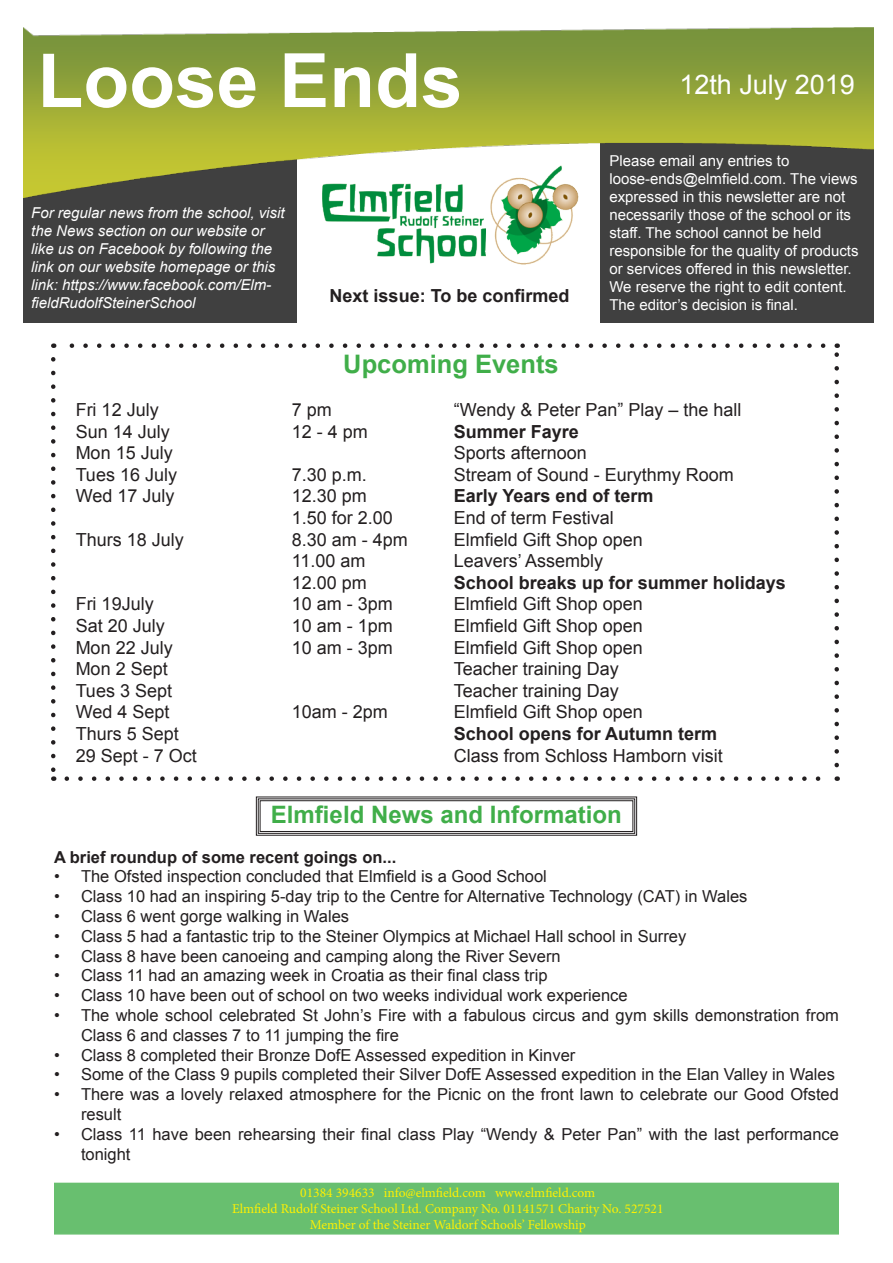
<style>
.page{position:relative;width:893px;height:1263px;background:#fff}
.page>*{position:absolute;margin:0;border:0;box-sizing:border-box;transform-origin:0 0}
.t1{font:700 75px "Arial";color:#fff}
.t2{font:27px "Arial";color:#fff}
.t3{font:700 25.5px "Arial";color:#40ae49}
.t4{font:700 24px "Arial";color:#40ae49}
.t5{font:18px "Arial";color:#231f20}
.t6{font:700 18px "Arial";color:#231f20}
.t7{font:16.5px/19.8px "Arial";color:#231f20}
.t8{font:700 16.5px "Arial";color:#231f20}
.t9{font:15px/18px "Arial";color:#fff}
.t10{font:italic 15px/18px "Arial";color:#fff}
.t11{font:13.5px "Minion Pro";color:#fff101}
</style>
<div class="page">
<div style="left:24px;top:198px;width:273px;height:125px;background:#404040"></div>
<div style="left:601px;top:198px;width:273px;height:125px;background:#404040"></div>
<img style="left:24px;top:27px;width:850px;height:171px">
<div style="left:320px;top:163px;width:258px;height:106px;background:#fff"></div>
<img style="left:322px;top:166px;width:256px;height:99px">
<svg style="left:67px;top:776px;width:754px;height:5px"></svg>
<svg style="left:69px;top:343px;width:754px;height:5px"></svg>
<svg style="left:51px;top:359px;width:5px;height:422px"></svg>
<svg style="left:834px;top:343px;width:5px;height:422px"></svg>
<div style="left:54px;top:1183px;width:785px;height:51px;background:#68bf6f"></div>
<svg style="left:256px;top:796px;width:381px;height:40px"></svg>
<div style="left:258px;top:798px;width:377px;height:36px;border:1px solid #231f20"></div>
<div style="left:260px;top:800px;width:373px;height:32px;border:1px solid #231f20"></div>
<p class="t1" style="left:38px;top:31px;width:427px">Loose Ends</p>
<p class="t10" style="left:31px;top:204px;width:255px">For regular news from the school, visit the News section on our website or like us on Facebook by following the link on our website homepage or this link: https://www.facebook.com/Elm&shy;fieldRudolfSteinerSchool</p>
<p class="t6" style="left:330px;top:284px;width:241px">Next issue: To be confirmed</p>
<p class="t3" style="left:343px;top:347px;width:217px">Upcoming Events</p>
<p class="t2" style="left:679px;top:66px;width:177px">12th July 2019</p>
<p class="t9" style="left:609px;top:152px;width:182px">Please email any entries to</p>
<p class="t9" style="left:609px;top:170px;width:250px">loose-ends@elmfield.com. The views expressed in this newsletter are not necessarily those of the school or its staff. The school cannot be held</p>
<p class="t9" style="left:609px;top:242px;width:251px">responsible for the quality of products or services offered in this newsletter.<br>We reserve the right to edit content.<br>The editor’s decision is final.</p>
<p class="t5" style="left:76px;top:398px;width:85px">Fri 12 July</p>
<p class="t5" style="left:292px;top:398px;width:42px">7 pm</p>
<p class="t5" style="left:454px;top:398px;width:289px">“Wendy &amp; Peter Pan” Play – the hall</p>
<p class="t5" style="left:76px;top:419px;width:96px">Sun 14 July</p>
<p class="t5" style="left:292px;top:419px;width:78px">12 - 4 pm</p>
<p class="t6" style="left:454px;top:419px;width:127px">Summer Fayre</p>
<p class="t5" style="left:76px;top:441px;width:99px">Mon 15 July</p>
<p class="t5" style="left:454px;top:441px;width:135px">Sports afternoon</p>
<p class="t5" style="left:76px;top:463px;width:103px">Tues 16 July</p>
<p class="t5" style="left:292px;top:463px;width:77px">7.30 p.m.</p>
<p class="t5" style="left:454px;top:463px;width:282px">Stream of Sound - Eurythmy Room</p>
<p class="t5" style="left:76px;top:484px;width:100px">Wed 17 July</p>
<p class="t5" style="left:292px;top:484px;width:77px">12.30 pm</p>
<p class="t6" style="left:454px;top:484px;width:201px">Early Years end of term</p>
<p class="t5" style="left:292px;top:506px;width:103px">1.50 for 2.00</p>
<p class="t5" style="left:454px;top:506px;width:162px">End of term Festival</p>
<p class="t5" style="left:76px;top:527px;width:110px">Thurs 18 July</p>
<p class="t5" style="left:292px;top:527px;width:118px">8.30 am - 4pm</p>
<p class="t5" style="left:454px;top:527px;width:191px">Elmfield Gift Shop open</p>
<p class="t5" style="left:292px;top:549px;width:75px">11.00 am</p>
<p class="t5" style="left:454px;top:549px;width:151px">Leavers’ Assembly</p>
<p class="t5" style="left:292px;top:571px;width:77px">12.00 pm</p>
<p class="t6" style="left:454px;top:570px;width:334px">School breaks up for summer holidays</p>
<p class="t5" style="left:76px;top:592px;width:80px">Fri 19July</p>
<p class="t5" style="left:292px;top:592px;width:103px">10 am - 3pm</p>
<p class="t5" style="left:454px;top:592px;width:191px">Elmfield Gift Shop open</p>
<p class="t5" style="left:76px;top:614px;width:91px">Sat 20 July</p>
<p class="t5" style="left:292px;top:614px;width:103px">10 am - 1pm</p>
<p class="t5" style="left:454px;top:614px;width:191px">Elmfield Gift Shop open</p>
<p class="t5" style="left:76px;top:635px;width:99px">Mon 22 July</p>
<p class="t5" style="left:292px;top:635px;width:103px">10 am - 3pm</p>
<p class="t5" style="left:454px;top:635px;width:191px">Elmfield Gift Shop open</p>
<p class="t5" style="left:76px;top:657px;width:94px">Mon 2 Sept</p>
<p class="t5" style="left:454px;top:657px;width:167px">Teacher training Day</p>
<p class="t5" style="left:76px;top:679px;width:98px">Tues 3 Sept</p>
<p class="t5" style="left:454px;top:679px;width:167px">Teacher training Day</p>
<p class="t5" style="left:76px;top:700px;width:95px">Wed 4 Sept</p>
<p class="t5" style="left:292px;top:700px;width:98px">10am - 2pm</p>
<p class="t5" style="left:454px;top:700px;width:191px">Elmfield Gift Shop open</p>
<p class="t5" style="left:76px;top:722px;width:105px">Thurs 5 Sept</p>
<p class="t6" style="left:454px;top:722px;width:265px">School opens for Autumn term</p>
<p class="t5" style="left:76px;top:743px;width:123px">29 Sept - 7 Oct</p>
<p class="t5" style="left:454px;top:743px;width:271px">Class from Schloss Hamborn visit</p>
<p class="t4" style="left:271px;top:798px;width:352px">Elmfield News and Information</p>
<p class="t8" style="left:54px;top:846px;width:344px">A brief roundup of some recent goings on...</p>
<p class="t7" style="left:54px;top:867px;width:494px">• The Ofsted inspection concluded that Elmfield is a Good School</p>
<p class="t7" style="left:54px;top:887px;width:695px">• Class 10 had an inspiring 5-day trip to the Centre for Alternative Technology (CAT) in Wales</p>
<p class="t7" style="left:54px;top:906px;width:297px">• Class 6 went gorge walking in Wales</p>
<p class="t7" style="left:54px;top:926px;width:634px">• Class 5 had a fantastic trip to the Steiner Olympics at Michael Hall school in Surrey</p>
<p class="t7" style="left:54px;top:946px;width:508px">• Class 8 have been canoeing and camping along the River Severn</p>
<p class="t7" style="left:54px;top:966px;width:495px">• Class 11 had an amazing week in Croatia as their final class trip</p>
<p class="t7" style="left:54px;top:986px;width:575px">• Class 10 have been out of school on two weeks individual work experience</p>
<p class="t7" style="left:81px;top:1005px;width:759px;text-indent:-27px">• The whole school celebrated St John’s Fire with a fabulous circus and gym skills demonstration from<br>Class 6 and classes 7 to 11 jumping the fire</p>
<p class="t7" style="left:54px;top:1045px;width:523px">• Class 8 completed their Bronze DofE Assessed expedition in Kinver</p>
<p class="t7" style="left:54px;top:1065px;width:782px">• Some of the Class 9 pupils completed their Silver DofE Assessed expedition in the Elan Valley in Wales</p>
<p class="t7" style="left:81px;top:1085px;width:759px;text-indent:-27px">• There was a lovely relaxed atmosphere for the Picnic on the front lawn to celebrate our Good Ofsted result</p>
<p class="t7" style="left:81px;top:1124px;width:759px;text-indent:-27px">• Class 11 have been rehearsing their final class Play “Wendy &amp; Peter Pan” with the last performance tonight</p>
<p class="t11" style="left:300px;top:1183px;width:296px">01384 394633 info@elmfield.com www.elmfield.com</p>
<p class="t11" style="left:232px;top:1199px;width:433px">Elmfield Rudolf Steiner School Ltd. Company No. 01141571 Charity No. 527521</p>
<p class="t11" style="left:310px;top:1216px;width:278px">Member of the Steiner Waldorf Schools’ Fellowship</p>
</div>
